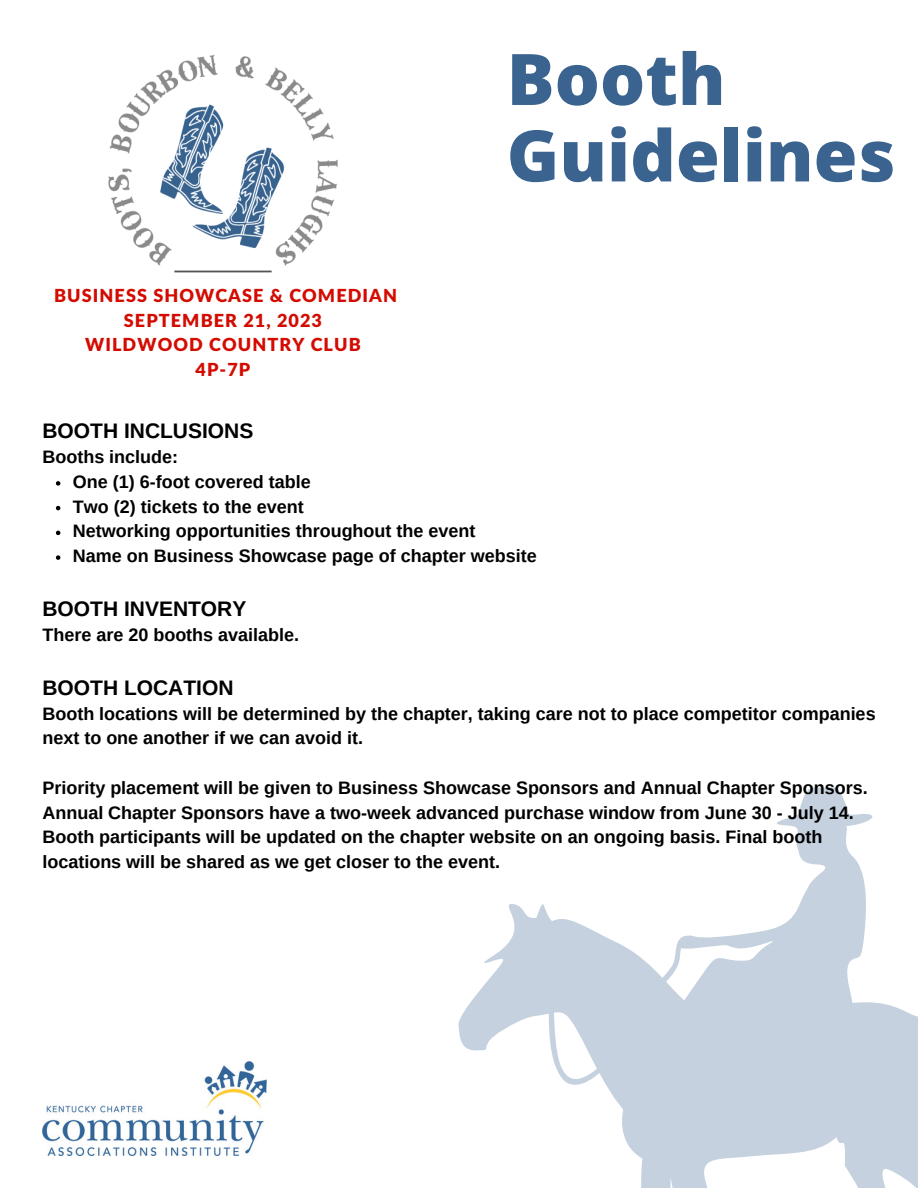
<style>
.page{position:relative;width:918px;height:1188px;background:#fff}
.page>*{position:absolute;margin:0;border:0;box-sizing:border-box;transform-origin:0 0}
.t1{font:800 71.1px/76.5px "Open Sans";color:#3a638f}
.t2{font:700 21px "Arimo";color:#000}
.t3{font:700 18px/24.8px "Arimo";color:#000}
.t4{font:900 18px "Lato Latin";letter-spacing:.06em;color:#d30b00}
</style>
<div class="page">
<svg style="left:459px;top:787px;width:459px;height:401px"></svg>
<svg style="left:56px;top:481px;width:4px;height:5px"></svg>
<svg style="left:56px;top:506px;width:4px;height:4px"></svg>
<svg style="left:56px;top:531px;width:4px;height:4px"></svg>
<svg style="left:56px;top:555px;width:4px;height:5px"></svg>
<img style="left:42px;top:1062px;width:224px;height:93px">
<img style="left:108px;top:55px;width:230px;height:218px">
<p class="t4" style="left:54px;top:287px;width:344px">BUSINESS SHOWCASE &amp; COMEDIAN</p>
<p class="t4" style="left:124px;top:312px;width:200px">SEPTEMBER 21, 2023</p>
<p class="t4" style="left:85px;top:337px;width:277px">WILDWOOD COUNTRY CLUB</p>
<p class="t4" style="left:196px;top:361px;width:56px">4P-7P</p>
<p class="t2" style="left:42px;top:419px;width:213px">BOOTH INCLUSIONS</p>
<p class="t3" style="left:42px;top:444px;width:137px">Booths include:</p>
<p class="t1" style="left:507px;top:39px;width:390px">Booth<br>Guidelines</p>
<p class="t3" style="left:73px;top:469px;width:239px">One (1) 6-foot covered table</p>
<p class="t3" style="left:73px;top:494px;width:232px">Two (2) tickets to the event</p>
<p class="t3" style="left:73px;top:519px;width:404px">Networking opportunities throughout the event</p>
<p class="t3" style="left:73px;top:543px;width:465px">Name on Business Showcase page of chapter website</p>
<p class="t2" style="left:42px;top:597px;width:206px">BOOTH INVENTORY</p>
<p class="t3" style="left:42px;top:622px;width:258px">There are 20 booths available.</p>
<p class="t2" style="left:42px;top:676px;width:193px">BOOTH LOCATION</p>
<p class="t3" style="left:42px;top:701px;width:835px">Booth locations will be determined by the chapter, taking care not to place competitor companies next to one another if we can avoid it.</p>
<p class="t3" style="left:42px;top:775px;width:827px">Priority placement will be given to Business Showcase Sponsors and Annual Chapter Sponsors.<br>Annual Chapter Sponsors have a two-week advanced purchase window from June 30 - July 14.<br>Booth participants will be updated on the chapter website on an ongoing basis. Final booth locations will be shared as we get closer to the event.</p>
</div>
